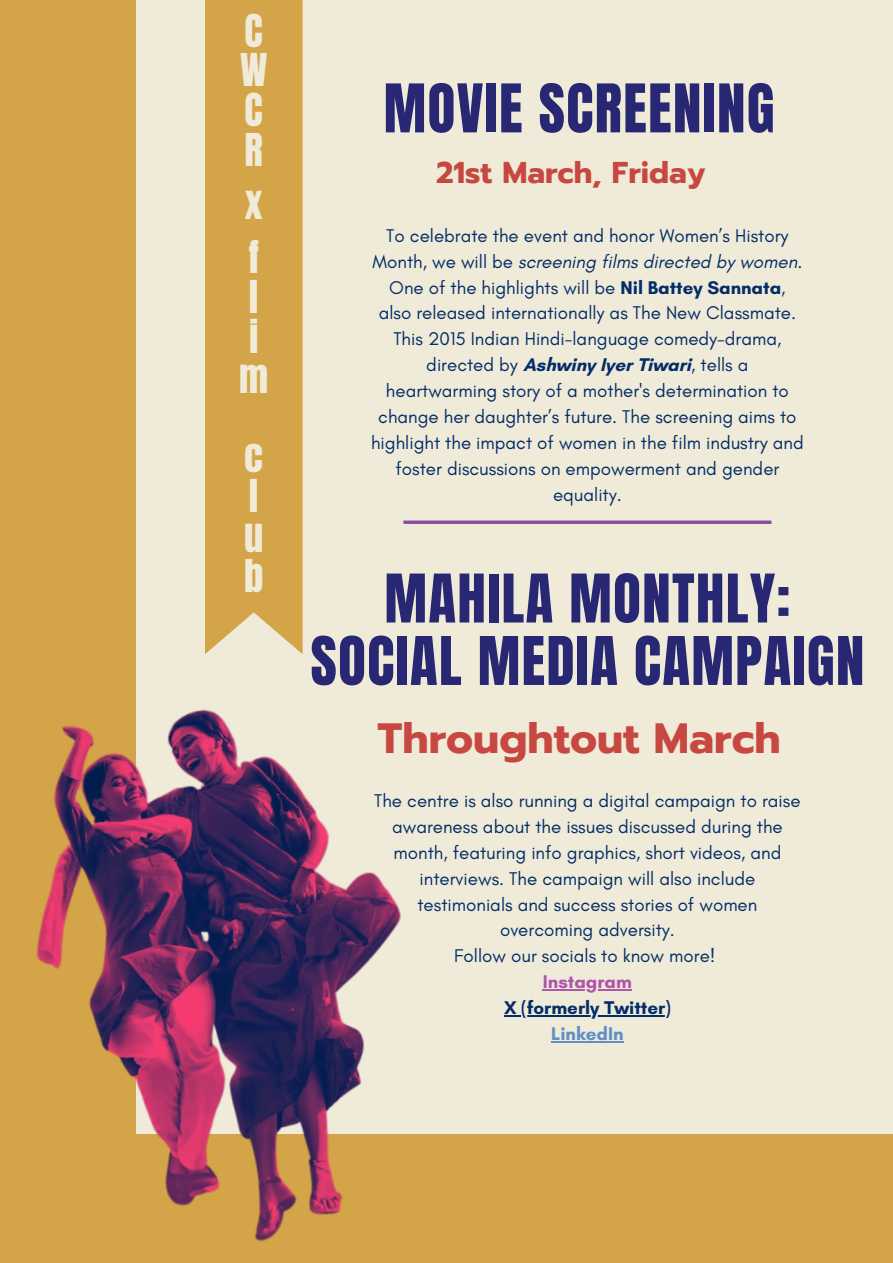
<style>
.page{position:relative;width:893px;height:1263px;background:#d4a448}
.page>*{position:absolute;margin:0;border:0;box-sizing:border-box;transform-origin:0 0}
.t1{font:57px/62.4px "Anton";letter-spacing:.025em;color:#272774;text-align:center}
.t2{font:700 42.22px "Prompt";color:#c74841}
.t3{font:38.47px/39.9px "Anton";color:#f0ebd8}
.t4{font:700 30px "Prompt";color:#c74841}
.t5{font:18.75px/25.9px "Glacial Indifference";color:#032d68;text-align:center}
.t6{font:700 18.75px "Glacial Indifference";color:#032d68}
.t7{font:700 18.75px "Glacial Indifference";color:#ad56aa}
.t8{font:700 18.75px "Glacial Indifference";color:#5c90c6}
.s1{font-style:italic}
.s2{font-weight:700}
</style>
<div class="page">
<div style="left:136px;top:0;width:757px;height:1133px;background:#f0ebd8"></div>
<svg style="left:403px;top:520px;width:368px;height:4px"></svg>
<img style="left:36px;top:539px;width:427px;height:703px">
<hr style="left:543px;top:989px;width:89px;height:2px;background:#ad56aa">
<hr style="left:504px;top:1015px;width:167px;height:2px;background:#032d68">
<hr style="left:551px;top:1041px;width:72px;height:2px;background:#5c90c6">
<div style="left:205px;top:0;width:97px;height:654px;background:#d4a448"></div>
<p class="t3" style="left:240px;top:11px;width:29px;text-align:justify">C W C R</p>
<p class="t3" style="left:245px;top:177px;width:19px;line-height:53.4px">x f</p>
<p class="t3" style="left:239px;top:277px;width:31px">l<br>i m</p>
<p class="t3" style="left:244px;top:437px;width:21px">c l u b</p>
<h1 class="t1" style="left:384px;top:78px;width:392px">MOVIE SCREENING</h1>
<h4 class="t4" style="left:436px;top:150px;width:271px">21st March, Friday</h4>
<p class="t5" style="left:371px;top:222px;width:434px">To celebrate the event and honor Women’s History Month, we will be <span class="s1">screening films directed by women</span>.<br>One of the highlights will be <span class="s2">Nil Battey Sannata</span>, also released internationally as The New Classmate.<br>This 2015 Indian Hindi-language comedy-drama, directed by <span class="s2">Ashwiny Iyer Tiwari</span>, tells a heartwarming story of a mother's determination to change her daughter’s future. The screening aims to highlight the impact of women in the film industry and foster discussions on empowerment and gender equality.</p>
<h3 class="t1" style="left:310px;top:568px;width:555px">MAHILA MONTHLY:<br>SOCIAL MEDIA CAMPAIGN</h3>
<h3 class="t2" style="left:377px;top:707px;width:404px">Throughtout March</h3>
<p class="t5" style="left:374px;top:787px;width:428px">The centre is also running a digital campaign to raise awareness about the issues discussed during the month, featuring info graphics, short videos, and interviews. The campaign will also include testimonials and success stories of women overcoming adversity.</p>
<p class="t5" style="left:454px;top:943px;width:263px">Follow our socials to know more!</p>
<h1 class="t7" style="left:543px;top:970px;width:91px">Instagram</h1>
<h2 class="t6" style="left:504px;top:996px;width:168px">X (formerly Twitter)</h2>
<p class="t8" style="left:551px;top:1022px;width:74px">LinkedIn</p>
</div>
